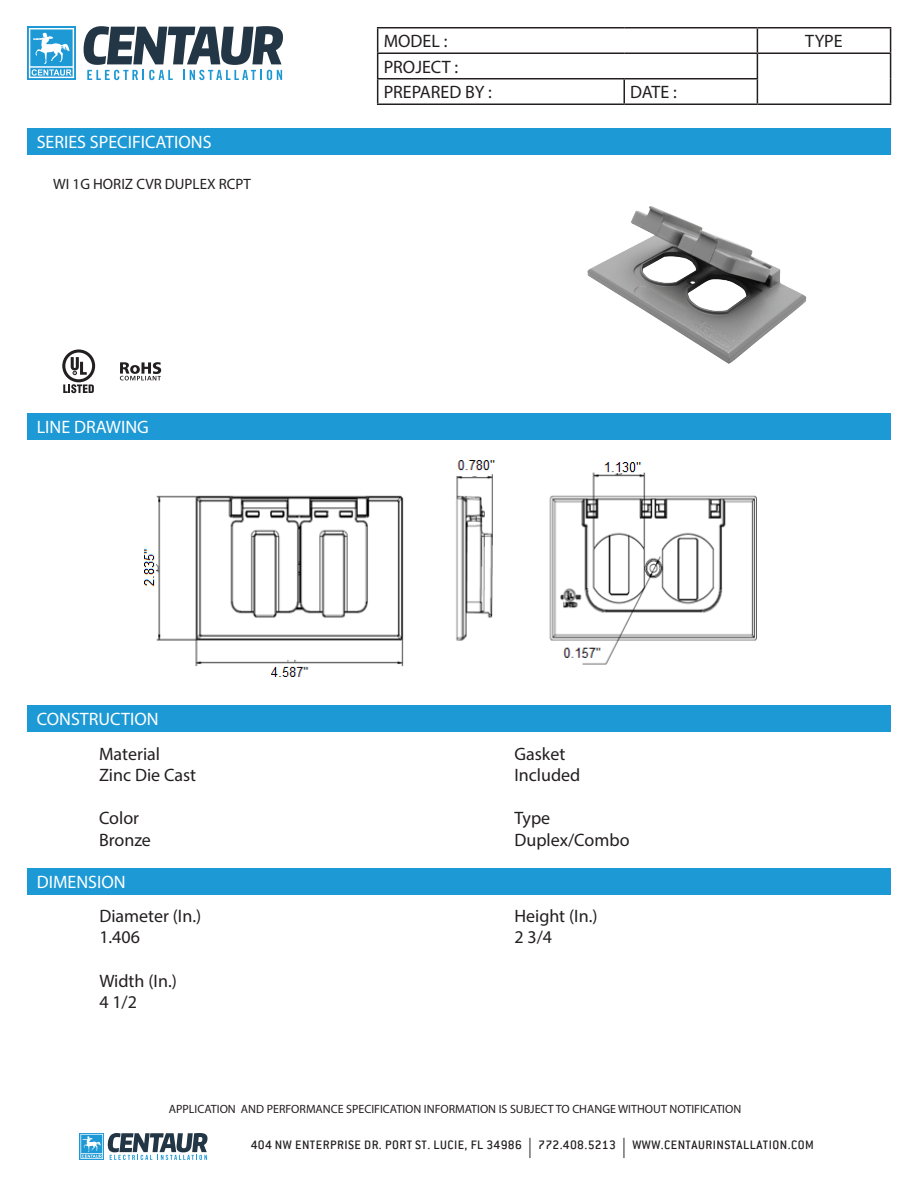
<style>
.page{position:relative;width:918px;height:1188px;background:#fff}
.page>*{position:absolute;margin:0;border:0;box-sizing:border-box;transform-origin:0 0}
.t1{font:18px/21.6px "Myriad Pro";color:#231f20}
.t2{font:18px "Myriad Pro";color:#fff}
.t3{font:15px "Myriad Pro";color:#231f20}
.t4{font:500 13.5px "Conduit ITC";letter-spacing:.035em;color:#231f20}
.t5{font:12px "Myriad Pro";color:#231f20}
.s1{font-family:"Myriad Pro";font-weight:400;font-size:20.25px}
</style>
<div class="page">
<svg style="left:80px;top:1133px;width:128px;height:27px"></svg>
<hr style="left:377px;top:27px;width:247px;height:1px;background:#231f20">
<hr style="left:624px;top:27px;width:133px;height:1px;background:#231f20">
<hr style="left:757px;top:27px;width:134px;height:1px;background:#231f20">
<hr style="left:377px;top:52px;width:247px;height:2px;background:#231f20">
<hr style="left:624px;top:52px;width:133px;height:2px;background:#231f20">
<hr style="left:757px;top:52px;width:134px;height:2px;background:#231f20">
<hr style="left:377px;top:78px;width:247px;height:2px;background:#231f20">
<svg style="left:377px;top:28px;width:1px;height:76px"></svg>
<hr style="left:624px;top:78px;width:134px;height:2px;background:#231f20">
<hr style="left:623px;top:80px;width:2px;height:24px;background:#231f20">
<svg style="left:757px;top:28px;width:1px;height:76px"></svg>
<svg style="left:890px;top:28px;width:1px;height:76px"></svg>
<hr style="left:377px;top:104px;width:247px;height:1px;background:#231f20">
<hr style="left:624px;top:104px;width:133px;height:1px;background:#231f20">
<hr style="left:757px;top:104px;width:134px;height:1px;background:#231f20">
<div style="left:27px;top:129px;width:864px;height:26px;background:#1d99d6"></div>
<div style="left:27px;top:414px;width:864px;height:26px;background:#1d99d6"></div>
<div style="left:27px;top:705px;width:864px;height:27px;background:#1d99d6"></div>
<div style="left:27px;top:26px;width:49px;height:54px;background:linear-gradient(to right,#32a2d9,#32a2d9)"></div>
<svg style="left:29px;top:28px;width:45px;height:50px"></svg>
<svg style="left:83px;top:26px;width:200px;height:54px"></svg>
<img style="left:587px;top:206px;width:220px;height:158px">
<img style="left:145px;top:461px;width:612px;height:216px">
<div style="left:27px;top:868px;width:864px;height:26px;background:#1d99d6"></div>
<svg style="left:62px;top:349px;width:33px;height:44px"></svg>
<svg style="left:120px;top:362px;width:41px;height:18px"></svg>
<p class="t2" style="left:37px;top:131px;width:176px">SERIES SPECIFICATIONS</p>
<p class="t3" style="left:53px;top:175px;width:199px">WI 1G HORIZ CVR DUPLEX RCPT</p>
<p class="t2" style="left:37px;top:416px;width:114px">LINE DRAWING</p>
<p class="t2" style="left:37px;top:708px;width:123px">CONSTRUCTION</p>
<p class="t1" style="left:99px;top:743px;width:99px">Material<br>Zinc Die Cast</p>
<p class="t1" style="left:99px;top:807px;width:53px">Color<br>Bronze</p>
<p class="t2" style="left:37px;top:871px;width:90px">DIMENSION</p>
<p class="t1" style="left:99px;top:905px;width:103px">Diameter (In.)<br>1.406</p>
<p class="t1" style="left:99px;top:969px;width:79px">Width (In.)<br>4 1/2</p>
<p class="t1" style="left:384px;top:30px;width:65px">MODEL :</p>
<p class="t1" style="left:805px;top:30px;width:39px">TYPE</p>
<p class="t1" style="left:384px;top:54px;width:110px;line-height:25.5px">PROJECT :<br>PREPARED BY :</p>
<p class="t1" style="left:630px;top:81px;width:48px">DATE :</p>
<p class="t1" style="left:514px;top:743px;width:68px">Gasket<br>Included</p>
<p class="t1" style="left:514px;top:807px;width:117px">Type<br>Duplex/Combo</p>
<p class="t1" style="left:514px;top:905px;width:85px">Height (In.)<br>2 3/4</p>
<p class="t5" style="left:169px;top:1101px;width:574px">APPLICATION AND PERFORMANCE SPECIFICATION INFORMATION IS SUBJECT TO CHANGE WITHOUT NOTIFICATION</p>
<p class="t4" style="left:251px;top:1137px;width:565px">404 NW ENTERPRISE DR. PORT ST. LUCIE, FL 34986 <span class="s1">|</span> 772.408.5213 <span class="s1">|</span> WWW.CENTAURINSTALLATION.COM</p>
</div>
